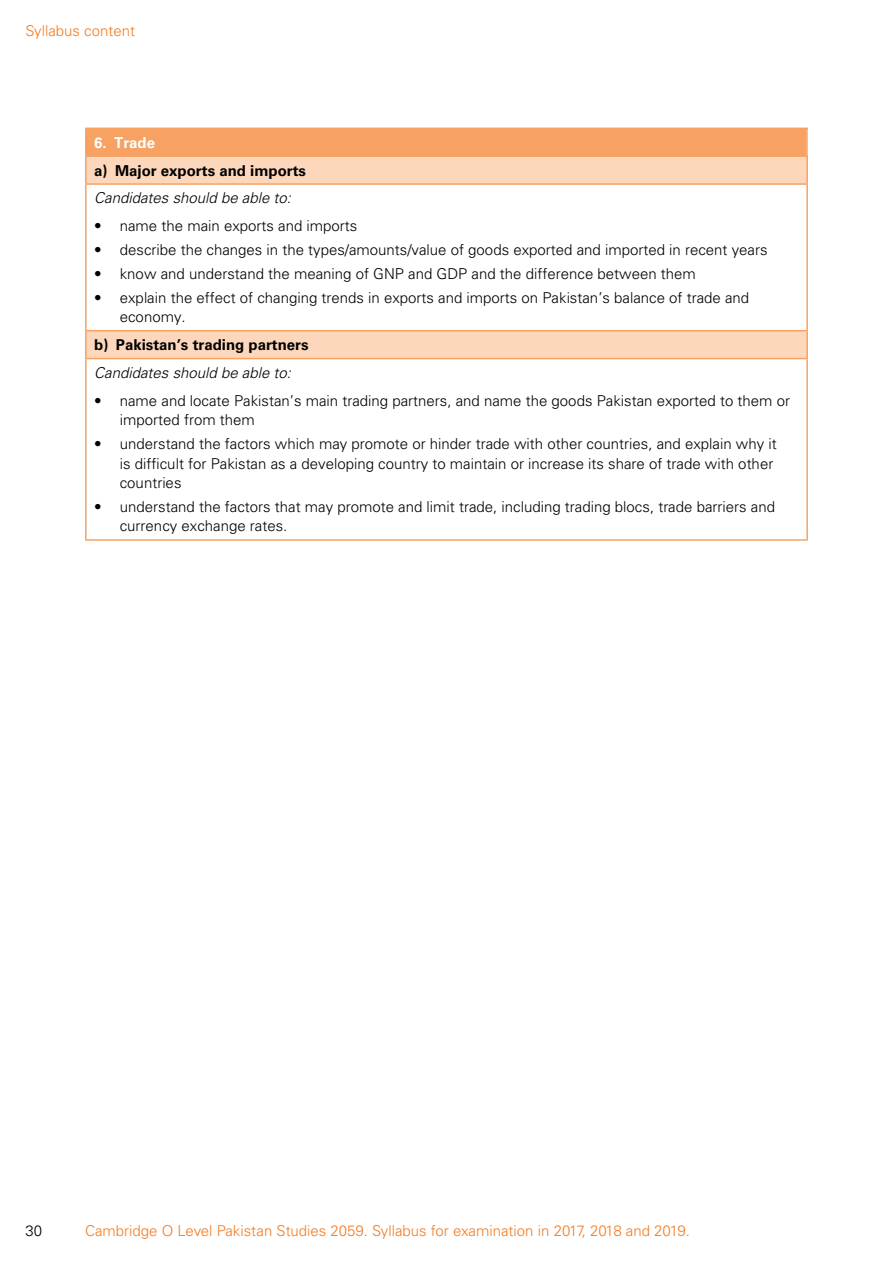
<style>
.page{position:relative;width:893px;height:1263px;background:#fff}
.page>*{position:absolute;margin:0;border:0;box-sizing:border-box;transform-origin:0 0}
.t1{font:300 15px/19.5px "Univers LT Std";color:#000}
.t2{font:300 15px "Univers LT Std";color:#f47b20}
.t3{font:700 15px "Univers LT Std";color:#000}
.t4{font:italic 300 15px "Univers LT Std";color:#000}
.t5{font:700 15px "Univers LT Std";color:#fff}
</style>
<div class="page">
<div style="left:86px;top:128px;width:721px;height:28px;background:#f7a263"></div>
<svg style="left:87px;top:157px;width:719px;height:201px"></svg>
<hr style="left:85px;top:183px;width:723px;height:2px;background:#f7a263">
<hr style="left:85px;top:330px;width:723px;height:1px;background:#f7a263">
<hr style="left:85px;top:358px;width:723px;height:1px;background:#f7a263">
<hr style="left:85px;top:128px;width:723px;height:1px;background:#f7a263">
<hr style="left:85px;top:129px;width:2px;height:26px;background:#f7a263">
<hr style="left:85px;top:155px;width:723px;height:2px;background:#f7a263">
<hr style="left:85px;top:157px;width:2px;height:26px;background:#f7a263">
<hr style="left:806px;top:157px;width:2px;height:26px;background:#f7a263">
<hr style="left:85px;top:185px;width:2px;height:145px;background:#f7a263">
<hr style="left:806px;top:185px;width:2px;height:145px;background:#f7a263">
<hr style="left:85px;top:331px;width:2px;height:27px;background:#f7a263">
<hr style="left:806px;top:331px;width:2px;height:27px;background:#f7a263">
<hr style="left:85px;top:359px;width:2px;height:180px;background:#f7a263">
<hr style="left:806px;top:359px;width:2px;height:180px;background:#f7a263">
<hr style="left:85px;top:539px;width:723px;height:2px;background:#f7a263">
<hr style="left:806px;top:129px;width:2px;height:26px;background:#fabd90">
<p class="t2" style="left:26px;top:22px;width:111px">Syllabus content</p>
<p class="t5" style="left:94px;top:134px;width:62px">6. Trade</p>
<p class="t3" style="left:94px;top:161px;width:213px">a) Major exports and imports</p>
<p class="t4" style="left:94px;top:189px;width:198px">Candidates should be able to:</p>
<p class="t1" style="left:94px;top:216px;width:265px">• name the main exports and imports</p>
<p class="t1" style="left:94px;top:240px;width:675px">• describe the changes in the types/amounts/value of goods exported and imported in recent years</p>
<p class="t1" style="left:94px;top:264px;width:603px">• know and understand the meaning of GNP and GDP and the difference between them</p>
<p class="t1" style="left:120px;top:288px;width:631px;text-indent:-26px">• explain the effect of changing trends in exports and imports on Pakistan’s balance of trade and economy.</p>
<p class="t3" style="left:94px;top:336px;width:216px">b) Pakistan’s trading partners</p>
<p class="t4" style="left:94px;top:364px;width:198px">Candidates should be able to:</p>
<p class="t1" style="left:120px;top:391px;width:672px;text-indent:-26px">• name and locate Pakistan’s main trading partners, and name the goods Pakistan exported to them or imported from them</p>
<p class="t1" style="left:120px;top:434px;width:658px;text-indent:-26px">• understand the factors which may promote or hinder trade with other countries, and explain why it is difficult for Pakistan as a developing country to maintain or increase its share of trade with other countries</p>
<p class="t1" style="left:120px;top:497px;width:657px;text-indent:-26px">• understand the factors that may promote and limit trade, including trading blocs, trade barriers and currency exchange rates.</p>
<p class="t1" style="left:26px;top:1220px;width:18px">30</p>
<p class="t2" style="left:85px;top:1221px;width:606px">Cambridge O Level Pakistan Studies 2059. Syllabus for examination in 2017, 2018 and 2019.</p>
</div>
